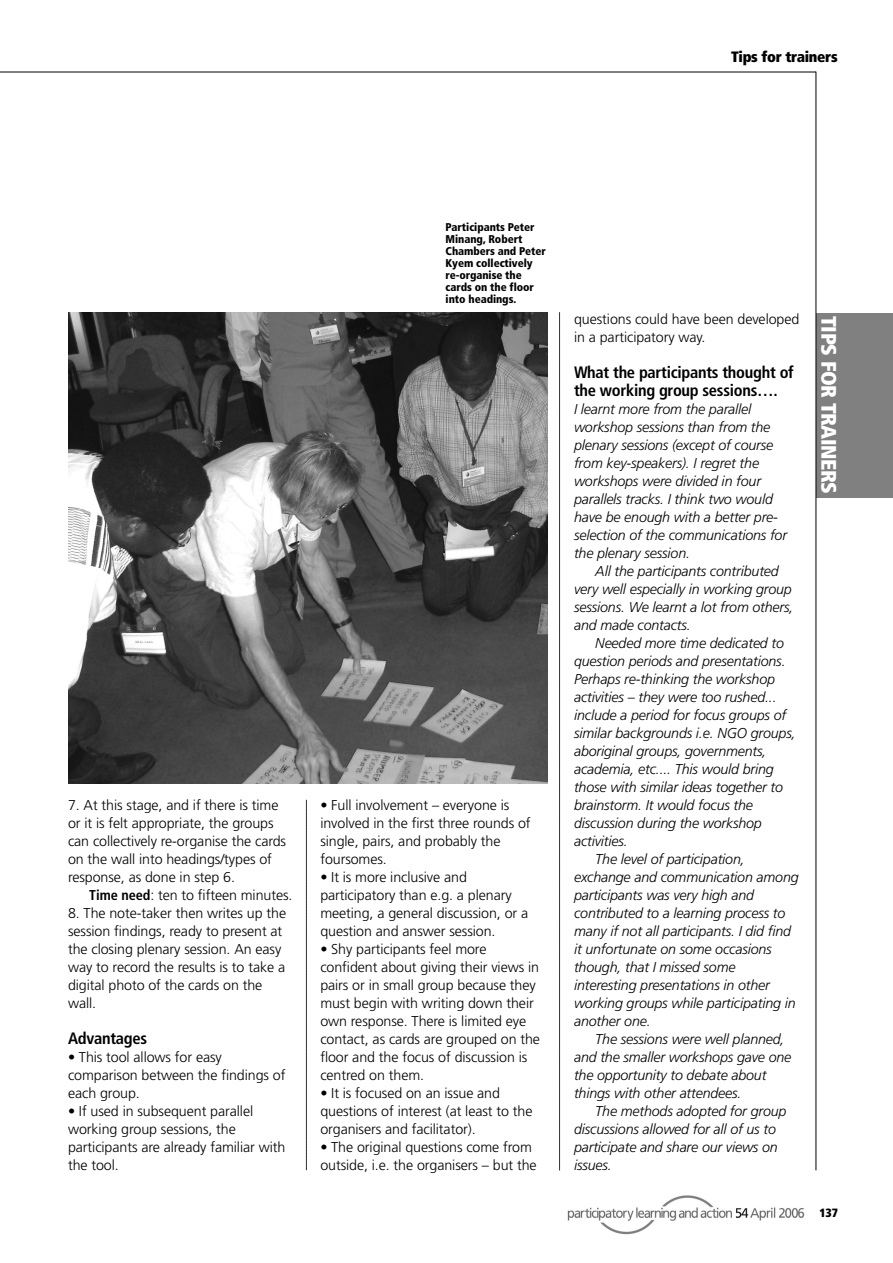
<style>
.page{position:relative;width:893px;height:1263px;background:#fff}
.page>*{position:absolute;margin:0;border:0;box-sizing:border-box;transform-origin:0 0}
.t1{font:900 condensed 21px "Frutiger";letter-spacing:-.02em;color:#fff}
.t2{font:700 condensed 16.5px/18px "Frutiger";letter-spacing:-.015em;color:#000}
.t3{font:900 condensed 15px "Frutiger";letter-spacing:-.02em;color:#000}
.t4{font:italic 300 14.25px/18px "Frutiger";letter-spacing:-.01em;color:#000}
.t5{font:300 14.25px/18px "Frutiger";letter-spacing:-.005em;color:#000}
.t6{font:900 condensed 12px "Frutiger";color:#000}
.t7{font:900 condensed 11.25px/12px "Frutiger";letter-spacing:-.005em;color:#000}
.s1{font-weight:700;font-stretch:condensed}
</style>
<div class="page">
<hr style="left:0;top:72px;width:816px;height:1px;background:#000">
<div style="left:816px;top:313px;width:77px;height:184px;background:#808080"></div>
<hr style="left:816px;top:72px;width:1px;height:1098px;background:#000">
<svg style="left:306px;top:799px;width:1px;height:372px"></svg>
<svg style="left:559px;top:312px;width:1px;height:859px"></svg>
<img style="left:567px;top:1195px;width:238px;height:40px">
<img style="left:68px;top:313px;width:479px;height:470px">
<p class="t3" style="left:731px;top:51px;width:108px">Tips for trainers</p>
<p class="t5" style="left:68px;top:797px;width:220px">7. At this stage, and if there is time or it is felt appropriate, the groups can collectively re-organise the cards on the wall into headings/types of response, as done in step 6.</p>
<p class="t5" style="left:89px;top:887px;width:205px"><span class="s1">Time need</span>: ten to fifteen minutes.</p>
<p class="t5" style="left:68px;top:905px;width:220px">8. The note-taker then writes up the session findings, ready to present at the closing plenary session. An easy way to record the results is to take a digital photo of the cards on the wall.</p>
<p class="t2" style="left:68px;top:1031px;width:81px">Advantages</p>
<p class="t5" style="left:68px;top:1049px;width:219px">• This tool allows for easy comparison between the findings of each group.</p>
<p class="t5" style="left:68px;top:1103px;width:219px">• If used in subsequent parallel working group sessions, the participants are already familiar with the tool.</p>
<p class="t7" style="left:446px;top:222px;width:102px">Participants Peter<br>Minang, Robert<br>Chambers and Peter<br>Kyem collectively re-organise the cards on the floor into headings.</p>
<p class="t5" style="left:320px;top:797px;width:212px">• Full involvement – everyone is involved in the first three rounds of single, pairs, and probably the foursomes.</p>
<p class="t5" style="left:320px;top:869px;width:209px">• It is more inclusive and participatory than e.g. a plenary meeting, a general discussion, or a question and answer session.</p>
<p class="t5" style="left:320px;top:941px;width:221px">• Shy participants feel more confident about giving their views in pairs or in small group because they must begin with writing down their own response. There is limited eye contact, as cards are grouped on the floor and the focus of discussion is centred on them.</p>
<p class="t5" style="left:320px;top:1085px;width:214px">• It is focused on an issue and questions of interest (at least to the organisers and facilitator).</p>
<p class="t5" style="left:320px;top:1139px;width:218px">• The original questions come from outside, i.e. the organisers – but the</p>
<p class="t5" style="left:574px;top:311px;width:227px">questions could have been developed in a participatory way.</p>
<p class="t2" style="left:574px;top:365px;width:221px">What the participants thought of the working group sessions….</p>
<p class="t4" style="left:574px;top:401px;width:215px">I learnt more from the parallel workshop sessions than from the plenary sessions (except of course from key-speakers). I regret the workshops were divided in four parallels tracks. I think two would have be enough with a better pre&shy;selection of the communications for the plenary session.</p>
<p class="t4" style="left:574px;top:563px;width:221px;text-indent:21px">All the participants contributed very well especially in working group sessions. We learnt a lot from others, and made contacts.</p>
<p class="t4" style="left:595px;top:635px;width:190px">Needed more time dedicated to</p>
<p class="t4" style="left:574px;top:653px;width:213px">question periods and presentations.</p>
<p class="t4" style="left:574px;top:671px;width:202px">Perhaps re-thinking the workshop</p>
<p class="t4" style="left:574px;top:689px;width:204px">activities – they were too rushed...</p>
<p class="t4" style="left:574px;top:707px;width:214px">include a period for focus groups of</p>
<p class="t4" style="left:574px;top:725px;width:223px">similar backgrounds i.e. NGO groups,</p>
<p class="t4" style="left:574px;top:743px;width:194px">aboriginal groups, governments,</p>
<p class="t4" style="left:574px;top:761px;width:201px">academia, etc.... This would bring</p>
<p class="t4" style="left:574px;top:779px;width:210px">those with similar ideas together to</p>
<p class="t4" style="left:574px;top:797px;width:181px">brainstorm. It would focus the</p>
<p class="t4" style="left:574px;top:815px;width:189px">discussion during the workshop</p>
<p class="t4" style="left:574px;top:833px;width:55px">activities.</p>
<p class="t4" style="left:595px;top:851px;width:151px">The level of participation,</p>
<p class="t4" style="left:574px;top:869px;width:226px">exchange and communication among</p>
<p class="t4" style="left:574px;top:887px;width:182px">participants was very high and</p>
<p class="t4" style="left:574px;top:905px;width:213px">contributed to a learning process to</p>
<p class="t4" style="left:574px;top:923px;width:219px">many if not all participants. I did find</p>
<p class="t4" style="left:574px;top:941px;width:199px">it unfortunate on some occasions</p>
<p class="t4" style="left:574px;top:959px;width:163px">though, that I missed some</p>
<p class="t4" style="left:574px;top:977px;width:197px">interesting presentations in other</p>
<p class="t4" style="left:574px;top:995px;width:223px">working groups while participating in</p>
<p class="t4" style="left:574px;top:1013px;width:78px">another one.</p>
<p class="t4" style="left:595px;top:1031px;width:191px">The sessions were well planned,</p>
<p class="t4" style="left:574px;top:1049px;width:219px">and the smaller workshops gave one</p>
<p class="t4" style="left:574px;top:1067px;width:194px">the opportunity to debate about</p>
<p class="t4" style="left:574px;top:1085px;width:169px">things with other attendees.</p>
<p class="t4" style="left:595px;top:1103px;width:193px">The methods adopted for group</p>
<p class="t4" style="left:574px;top:1121px;width:203px">discussions allowed for all of us to</p>
<p class="t4" style="left:574px;top:1139px;width:205px">participate and share our views on</p>
<p class="t4" style="left:574px;top:1157px;width:39px">issues.</p>
<h1 class="t1" style="left:837px;top:316px;width:179px;rotate:90deg">TIPS FOR TRAINERS</h1>
<p class="t6" style="left:819px;top:1208px;width:20px">137</p>
</div>
